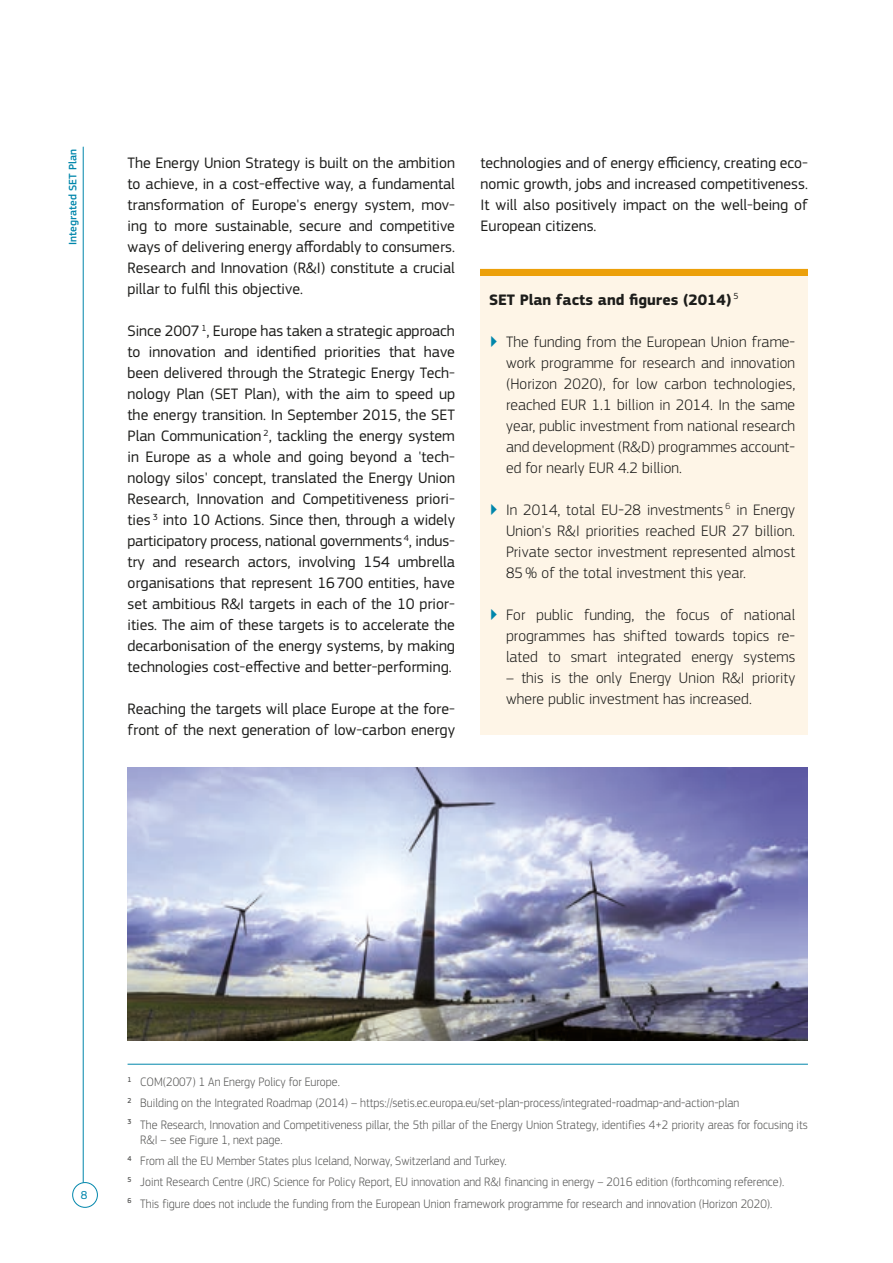
<style>
.page{position:relative;width:893px;height:1263px;background:#fff}
.page>*{position:absolute;margin:0;border:0;box-sizing:border-box;transform-origin:0 0}
._02_body{font:15.75px/21px "EC Square Sans Pro";color:#1d1d1b;text-align:justify}
.info_box_body{font:300 15.75px/21px "EC Square Sans Pro";letter-spacing:.005em;color:#1d1d1b;text-align:justify}
._02_body-2{font:700 15.75px "EC Square Sans Pro";color:#1d1d1b}
._06_légendes{font:300 12.75px/15px "EC Square Sans Pro";color:#575756;scale:.95 1}
.number{font:12px "EC Square Sans Pro";color:#0086ab}
.t1{font:500 11.25px "EC Square Sans Pro";color:#0086ab}
.s1{color:#0086ab}
</style>
<div class="page">
<hr style="left:83px;top:147px;width:1px;height:1036px;background:#0086ab">
<div style="left:72px;top:1182px;width:26px;height:26px;border:1px solid #0086ab;border-radius:50%"></div>
<div style="left:480px;top:269px;width:328px;height:466px;background:#fef5e7"></div>
<hr style="left:128px;top:1064px;width:680px;height:1px;background:#0086ab">
<div style="left:480px;top:269px;width:328px;height:6px;background:#eca00a"></div>
<img style="left:128px;top:767px;width:680px;height:273px">
<p class="t1" style="left:66px;top:245px;width:97px;rotate:-90deg">Integrated SET Plan</p>
<p class="_02_body" style="left:128px;top:152px;width:329px">The Energy Union Strategy is built on the ambition to achieve, in a cost-effective way, a fundamental transformation of Europe's energy system, mov&shy;ing to more sustainable, secure and competitive ways of delivering energy affordably to consumers.<br>Research and Innovation (R&amp;I) constitute a crucial pillar to fulfil this objective.</p>
<p class="_02_body" style="left:128px;top:320px;width:329px">Since 2007 <sup>1</sup>, Europe has taken a strategic approach to innovation and identified priorities that have been delivered through the Strategic Energy Tech&shy;nology Plan (SET Plan), with the aim to speed up the energy transition. In September 2015, the SET Plan Communication <sup>2</sup>, tackling the energy system in Europe as a whole and going beyond a 'tech&shy;nology silos' concept, translated the Energy Union Research, Innovation and Competitiveness priori&shy;ties <sup>3</sup> into 10 Actions. Since then, through a widely participatory process, national governments <sup>4</sup>, indus&shy;try and research actors, involving 154 umbrella organisations that represent 16700 entities, have set ambitious R&amp;I targets in each of the 10 prior&shy;ities. The aim of these targets is to accelerate the decarbonisation of the energy systems, by making technologies cost-effective and better-performing.</p>
<p class="_02_body" style="left:128px;top:698px;width:329px">Reaching the targets will place Europe at the fore&shy;front of the next generation of low-carbon energy</p>
<p class="_02_body" style="left:480px;top:152px;width:329px">technologies and of energy efficiency, creating eco&shy;nomic growth, jobs and increased competitiveness.<br>It will also positively impact on the well-being of European citizens.</p>
<p class="_02_body-2" style="left:489px;top:290px;width:251px">SET Plan facts and figures (2014) <sup>5</sup></p>
<p class="info_box_body" style="left:506px;top:331px;width:291px;text-indent:-17px"><span class="s1">▶</span> The funding from the European Union frame&shy;work programme for research and innovation (Horizon 2020), for low carbon technologies, reached EUR 1.1 billion in 2014. In the same year, public investment from national research and development (R&amp;D) programmes account&shy;ed for nearly EUR 4.2 billion.</p>
<p class="info_box_body" style="left:506px;top:499px;width:291px;text-indent:-17px"><span class="s1">▶</span> In 2014, total EU-28 investments <sup>6</sup> in Energy Union's R&amp;I priorities reached EUR 27 billion.<br>Private sector investment represented almost 85% of the total investment this year.</p>
<p class="info_box_body" style="left:506px;top:604px;width:291px;text-indent:-17px"><span class="s1">▶</span> For public funding, the focus of national programmes has shifted towards topics re&shy;lated to smart integrated energy systems</p>
<p class="info_box_body" style="left:506px;top:667px;width:291px">– this is the only Energy Union R&amp;I priority where public investment has increased.</p>
<p class="number" style="left:81px;top:1188px;width:8px">8</p>
<p class="_06_légendes" style="left:128px;top:1074px;width:225px"><sup>1</sup> COM(2007) 1 An Energy Policy for Europe.</p>
<p class="_06_légendes" style="left:128px;top:1095px;width:645px"><sup>2</sup> Building on the Integrated Roadmap (2014) – https://setis.ec.europa.eu/set-plan-process/integrated-roadmap-and-action-plan</p>
<p class="_06_légendes" style="left:140px;top:1117px;width:704px;text-indent:-13px"><sup>3</sup> The Research, Innovation and Competitiveness pillar, the 5th pillar of the Energy Union Strategy, identifies 4+2 priority areas for focusing its<br>R&amp;I – see Figure 1, next page.</p>
<p class="_06_légendes" style="left:128px;top:1153px;width:401px"><sup>4</sup> From all the EU Member States plus Iceland, Norway, Switzerland and Turkey.</p>
<p class="_06_légendes" style="left:128px;top:1174px;width:693px"><sup>5</sup> Joint Research Centre (JRC) Science for Policy Report, EU innovation and R&amp;I financing in energy – 2016 edition (forthcoming reference).</p>
<p class="_06_légendes" style="left:128px;top:1196px;width:680px"><sup>6</sup> This figure does not include the funding from the European Union framework programme for research and innovation (Horizon 2020).</p>
</div>
